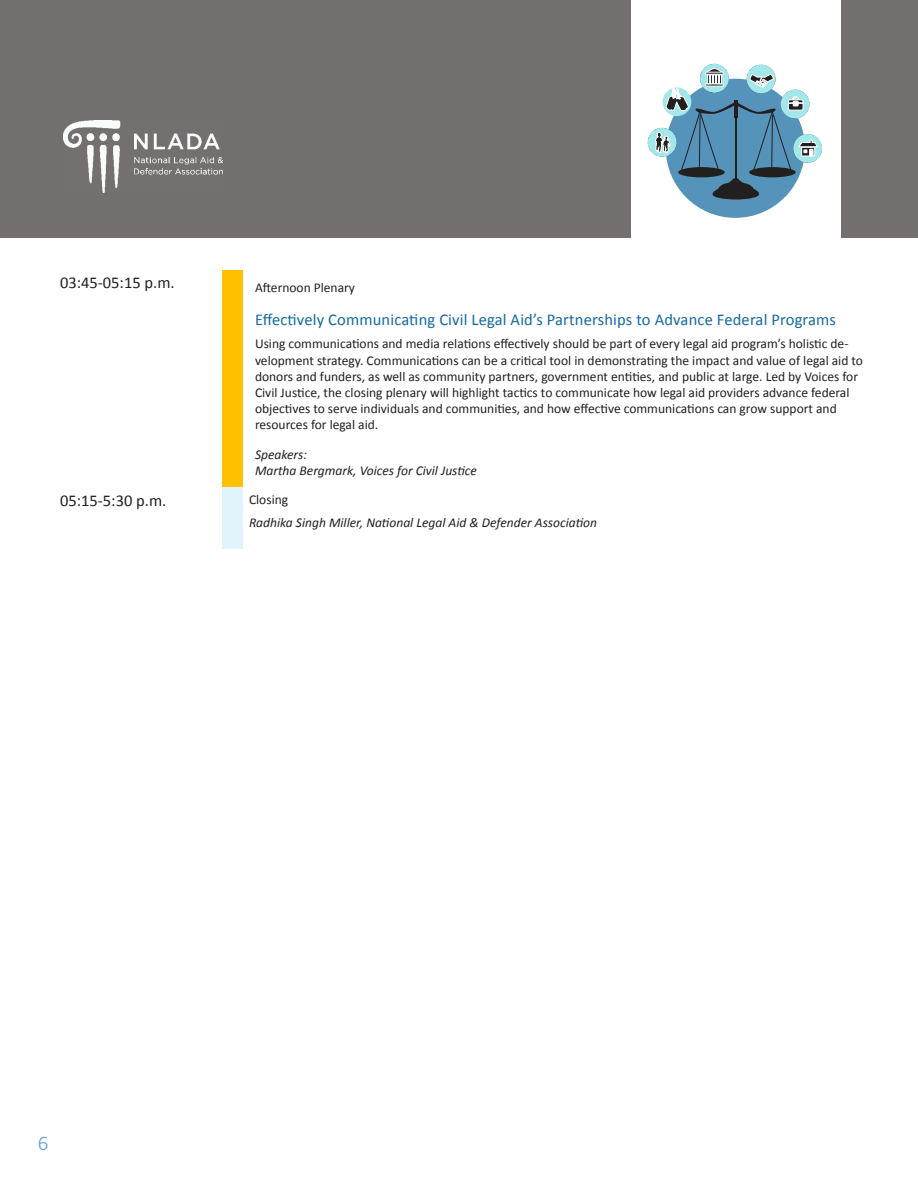
<style>
.page{position:relative;width:918px;height:1188px;background:#fff}
.page>*{position:absolute;margin:0;border:0;box-sizing:border-box;transform-origin:0 0}
.t1{font:300 21px "Calibri";color:#5b9bd5}
.session_titles{font:16.5px "Calibri";letter-spacing:.01em;color:#1469a1}
.text{font:16.5px "Calibri";color:#231f20}
.agenda_text{font:13.5px/16.2px "Calibri";color:#231f20}
.speakers{font:italic 13.5px "Calibri";color:#231f20}
</style>
<div class="page">
<div style="left:222px;top:270px;width:21px;height:218px;background:#ffc000"></div>
<div style="left:222px;top:488px;width:21px;height:61px;background:#e1f4fc"></div>
<div style="left:0;top:0;width:918px;height:238px;background:#736f6f"></div>
<div style="left:631px;top:0;width:210px;height:238px;background:#fff"></div>
<div style="left:666px;top:79px;width:139px;height:139px;background:#5693bb;border-radius:50%"></div>
<div style="left:678px;top:167px;width:47px;height:10px;background:#221f1f;border-radius:50%"></div>
<div style="left:749px;top:167px;width:47px;height:10px;background:#221f1f;border-radius:50%"></div>
<hr style="left:735px;top:100px;width:2px;height:79px;background:#221f1f">
<svg style="left:713px;top:178px;width:46px;height:15px"></svg>
<div style="left:713px;top:189px;width:46px;height:11px;background:#221f1f;border-radius:50%"></div>
<div style="left:793px;top:134px;width:29px;height:29px;background:#a3e7ea;border-radius:50%"></div>
<div style="left:747px;top:65px;width:28px;height:28px;background:#a3e7ea;border-radius:50%"></div>
<div style="left:700px;top:64px;width:29px;height:29px;background:#a3e7ea;border-radius:50%"></div>
<div style="left:648px;top:128px;width:29px;height:29px;background:#a3e7ea;border-radius:50%"></div>
<svg style="left:655px;top:68px;width:163px;height:103px"></svg>
<img style="left:63px;top:121px;width:160px;height:71px">
<p class="text" style="left:60px;top:272px;width:116px">03:45-05:15 p.m.</p>
<p class="agenda_text" style="left:255px;top:280px;width:102px">Afternoon Plenary</p>
<p class="session_titles" style="left:255px;top:310px;width:583px">Effectively Communicating Civil Legal Aid’s Partnerships to Advance Federal Programs</p>
<p class="agenda_text" style="left:255px;top:336px;width:610px">Using communications and media relations effectively should be part of every legal aid program’s holistic de&shy;velopment strategy. Communications can be a critical tool in demonstrating the impact and value of legal aid to donors and funders, as well as community partners, government entities, and public at large. Led by Voices for Civil Justice, the closing plenary will highlight tactics to communicate how legal aid providers advance federal objectives to serve individuals and communities, and how effective communications can grow support and resources for legal aid.</p>
<p class="speakers" style="left:255px;top:445px;width:54px">Speakers:</p>
<p class="speakers" style="left:255px;top:462px;width:223px">Martha Bergmark, Voices for Civil Justice</p>
<p class="text" style="left:60px;top:490px;width:108px">05:15-5:30 p.m.</p>
<p class="agenda_text" style="left:249px;top:491px;width:41px">Closing</p>
<p class="speakers" style="left:249px;top:513px;width:350px">Radhika Singh Miller, National Legal Aid &amp; Defender Association</p>
<h1 class="t1" style="left:38px;top:1130px;width:12px">6</h1>
</div>
